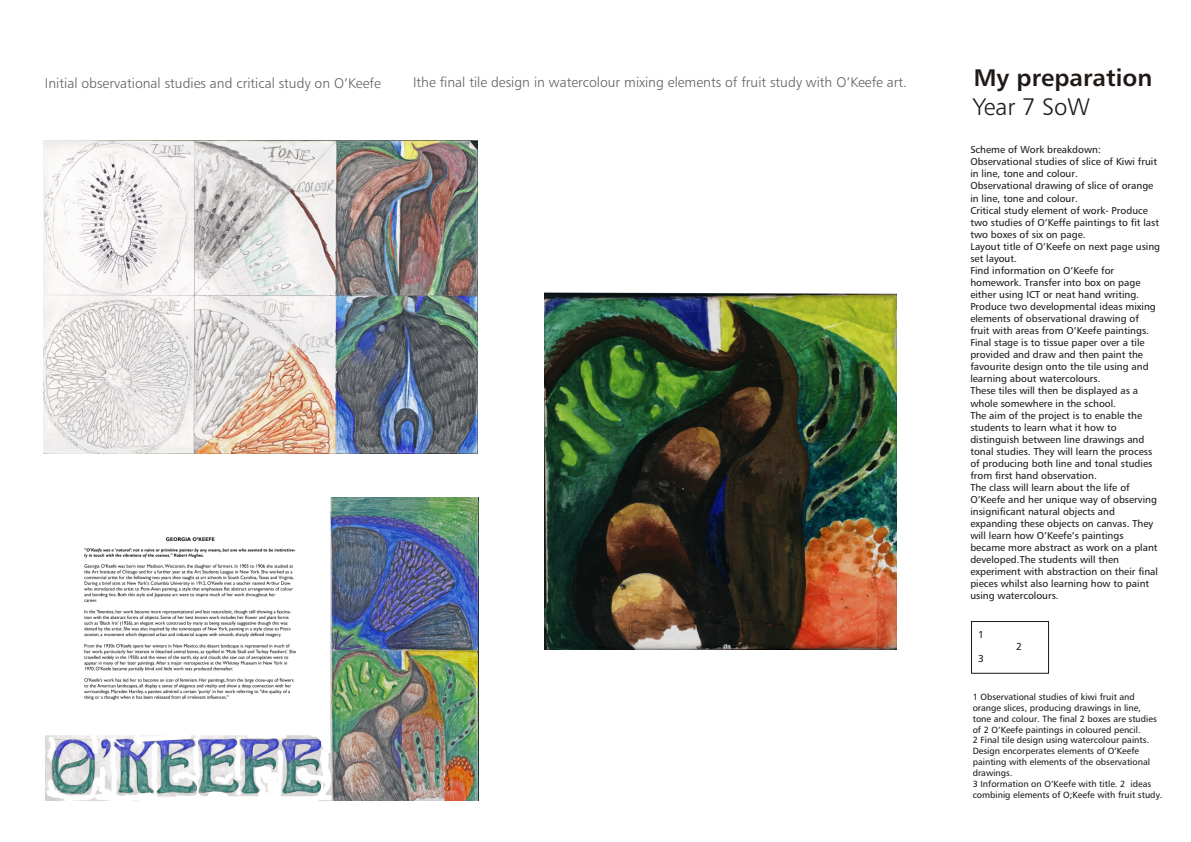
<style>
.page{position:relative;width:1191px;height:842px;background:#fff}
.page>*{position:absolute;margin:0;border:0;box-sizing:border-box;transform-origin:0 0}
.t1{font:700 24px "Humnst 777 BT";color:#1f1a17}
.t2{font:24px "Humnst 777 Lt BT";color:#1f1a17}
.t3{font:14px "Humnst 777 Lt BT";color:#636161}
.t4{font:10.2px "Humnst 777 BT";color:#1f1a17}
.t5{font:10px/12.1px "Humnst 777 BT";color:#1f1a17}
.t6{font:9px/10.9px "Humnst 777 BT";color:#1f1a17}
</style>
<div class="page">
<div style="left:971px;top:621px;width:78px;height:52px;border:1px solid #1f1a17"></div>
<img style="left:545px;top:293px;width:352px;height:356px">
<img style="left:43px;top:140px;width:434px;height:314px">
<img style="left:45px;top:498px;width:434px;height:303px">
<h2 class="t3" style="left:45px;top:78px;width:337px">Initial observational studies and critical study on O’Keefe</h2>
<h2 class="t3" style="left:413px;top:76px;width:496px">Ithe final tile design in watercolour mixing elements of fruit study with O’Keefe art.</h2>
<h1 class="t1" style="left:974px;top:68px;width:180px">My preparation</h1>
<h1 class="t2" style="left:973px;top:97px;width:119px">Year 7 SoW</h1>
<p class="t5" style="left:970px;top:145px;width:191px">Scheme of Work breakdown:<br>Observational studies of slice of Kiwi fruit in line, tone and colour.<br>Observational drawing of slice of orange in line, tone and colour.<br>Critical study element of work- Produce two studies of O’Keffe paintings to fit last two boxes of six on page.<br>Layout title of O’Keefe on next page using set layout.<br>Find information on O’Keefe for homework. Transfer into box on page either using ICT or neat hand writing.<br>Produce two developmental ideas mixing elements of observational drawing of fruit with areas from O’Keefe paintings.<br>Final stage is to tissue paper over a tile provided and draw and then paint the favourite design onto the tile using and learning about watercolours.<br>These tiles will then be displayed as a whole somewhere in the school.<br>The aim of the project is to enable the students to learn what it how to distinguish between line drawings and tonal studies. They will learn the process of producing both line and tonal studies from first hand observation.<br>The class will learn about the life of O’Keefe and her unique way of observing insignificant natural objects and expanding these objects on canvas. They will learn how O’Keefe’s paintings became more abstract as work on a plant developed.The students will then experiment with abstraction on their final pieces whilst also learning how to paint using watercolours.</p>
<p class="t4" style="left:978px;top:630px;width:7px">1</p>
<p class="t4" style="left:978px;top:655px;width:7px">3</p>
<p class="t4" style="left:1016px;top:642px;width:7px">2</p>
<p class="t6" style="left:973px;top:692px;width:191px">1 Observational studies of kiwi fruit and orange slices, producing drawings in line,<br>tone and colour. The final 2 boxes are studies of 2 O’Keefe paintings in coloured pencil.<br>2 Final tile design using watercolour paints.<br>Design encorperates elements of O’Keefe painting with elements of the observational drawings.<br>3 Information on O’Keefe with title. 2 ideas combinig elements of O;Keefe with fruit study.</p>
</div>
